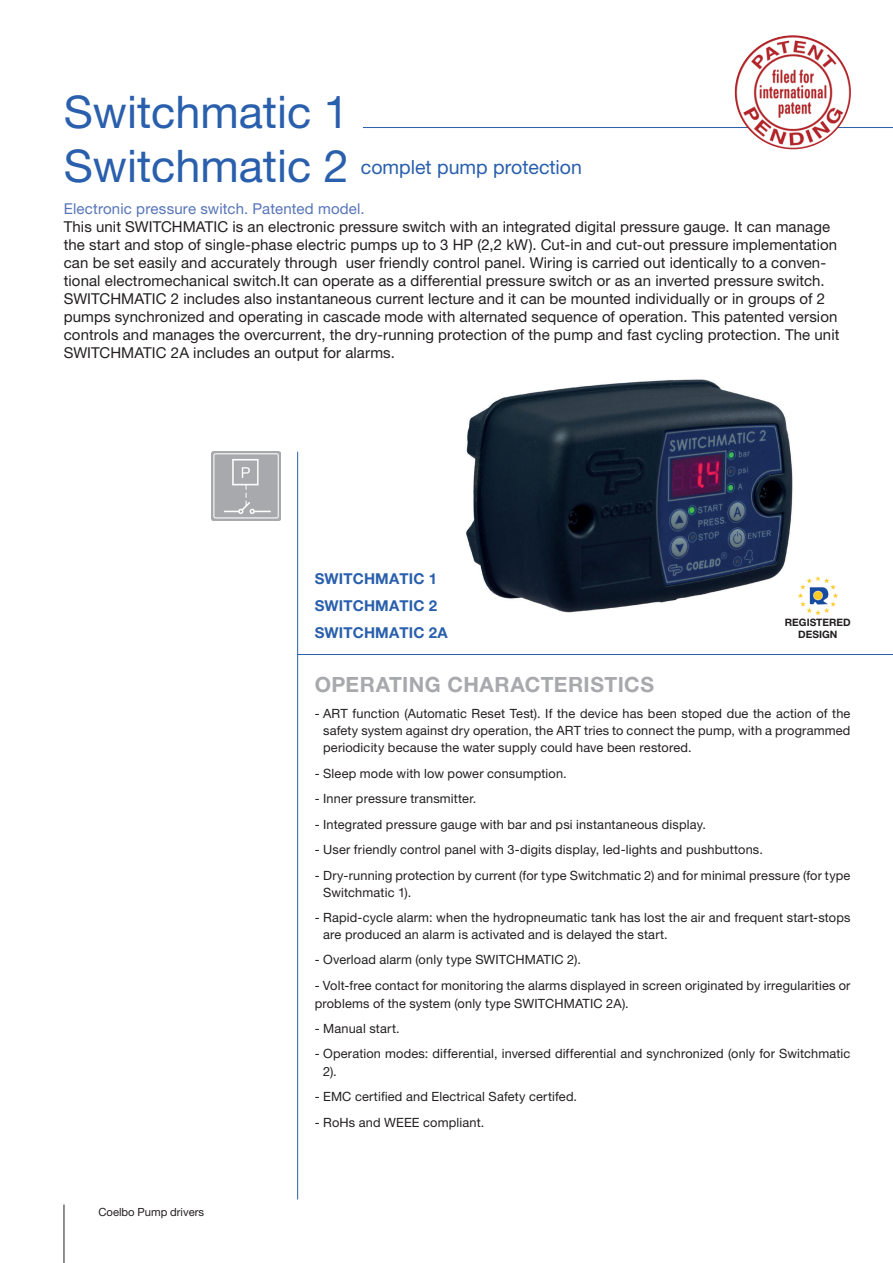
<style>
.page{position:relative;width:893px;height:1263px;background:#fff}
.page>*{position:absolute;margin:0;border:0;box-sizing:border-box;transform-origin:0 0}
.t1{font:45px/54px "Helvetica Neue";color:#295fac}
.t2{font:700 21px "Helvetica Neue";letter-spacing:.02em;color:#a8a9ad}
.t3{font:19.5px "Helvetica Neue";color:#295fac}
.t4{font:15px/18px "Helvetica Neue";letter-spacing:.005em;color:#231f20}
.t5{font:15px "Helvetica Neue";letter-spacing:.01em;color:#5674b9}
.t6{font:700 15px/27px "Helvetica Neue";letter-spacing:.01em;color:#295fac}
.t7{font:12.75px/17.2px "Helvetica Neue";letter-spacing:.015em;color:#231f20}
.t8{font:11.25px "Helvetica Neue";color:#231f20}
.t9{font:700 10.2px/12.3px "Helvetica Neue";color:#231f20;text-align:center}
</style>
<div class="page">
<hr style="left:64px;top:1204px;width:1px;height:59px;background:#231f20">
<hr style="left:297px;top:654px;width:596px;height:1px;background:#295fac">
<hr style="left:363px;top:127px;width:530px;height:1px;background:#295fac">
<hr style="left:297px;top:452px;width:1px;height:747px;background:#295fac">
<img style="left:466px;top:379px;width:327px;height:234px">
<img style="left:784px;top:574px;width:54px;height:41px">
<img style="left:735px;top:35px;width:116px;height:114px">
<img style="left:212px;top:452px;width:69px;height:68px">
<h1 class="t1" style="left:64px;top:84px;width:287px">Switchmatic 1<br>Switchmatic 2</h1>
<h3 class="t3" style="left:361px;top:156px;width:223px">complet pump protection</h3>
<p class="t5" style="left:64px;top:200px;width:302px">Electronic pressure switch. Patented model.</p>
<p class="t4" style="left:64px;top:218px;width:777px">This unit SWITCHMATIC is an electronic pressure switch with an integrated digital pressure gauge. It can manage the start and stop of single-phase electric pumps up to 3 HP (2,2 kW). Cut-in and cut-out pressure implementation can be set easily and accurately through user friendly control panel. Wiring is carried out identically to a conven&shy;tional electromechanical switch.It can operate as a differential pressure switch or as an inverted pressure switch.<br>SWITCHMATIC 2 includes also instantaneous current lecture and it can be mounted individually or in groups of 2 pumps synchronized and operating in cascade mode with alternated sequence of operation. This patented version controls and manages the overcurrent, the dry-running protection of the pump and fast cycling protection. The unit SWITCHMATIC 2A includes an output for alarms.</p>
<p class="t6" style="left:315px;top:565px;width:135px">SWITCHMATIC 1<br>SWITCHMATIC 2<br>SWITCHMATIC 2A</p>
<p class="t9" style="left:785px;top:615px;width:67px">REGISTERED<br>DESIGN</p>
<p class="t8" style="left:99px;top:1205px;width:107px">Coelbo Pump drivers</p>
<h2 class="t2" style="left:315px;top:672px;width:341px">OPERATING CHARACTERISTICS</h2>
<p class="t7" style="left:323px;top:704px;width:529px;text-align:justify;text-indent:-9px">- ART function (Automatic Reset Test). If the device has been stoped due the action of the safety system against dry operation, the ART tries to connect the pump, with a programmed periodicity because the water supply could have been restored.</p>
<p class="t7" style="left:315px;top:764px;width:253px">- Sleep mode with low power consumption.</p>
<p class="t7" style="left:315px;top:790px;width:163px">- Inner pressure transmitter.</p>
<p class="t7" style="left:315px;top:815px;width:393px">- Integrated pressure gauge with bar and psi instantaneous display.</p>
<p class="t7" style="left:315px;top:841px;width:450px">- User friendly control panel with 3-digits display, led-lights and pushbuttons.</p>
<p class="t7" style="left:323px;top:866px;width:529px;text-indent:-9px">- Dry-running protection by current (for type Switchmatic 2) and for minimal pressure (for type<br>Switchmatic 1).</p>
<p class="t7" style="left:323px;top:909px;width:529px;text-indent:-9px">- Rapid-cycle alarm: when the hydropneumatic tank has lost the air and frequent start-stops are produced an alarm is activated and is delayed the start.</p>
<p class="t7" style="left:315px;top:951px;width:268px">- Overload alarm (only type SWITCHMATIC 2).</p>
<p class="t7" style="left:315px;top:976px;width:537px;line-height:18px">- Volt-free contact for monitoring the alarms displayed in screen originated by irregularities or problems of the system (only type SWITCHMATIC 2A).</p>
<p class="t7" style="left:315px;top:1020px;width:87px">- Manual start.</p>
<p class="t7" style="left:323px;top:1045px;width:529px;text-indent:-9px">- Operation modes: differential, inversed differential and synchronized (only for Switchmatic<br>2).</p>
<p class="t7" style="left:315px;top:1088px;width:264px">- EMC certified and Electrical Safety certifed.</p>
<p class="t7" style="left:315px;top:1113px;width:171px">- RoHs and WEEE compliant.</p>
</div>
